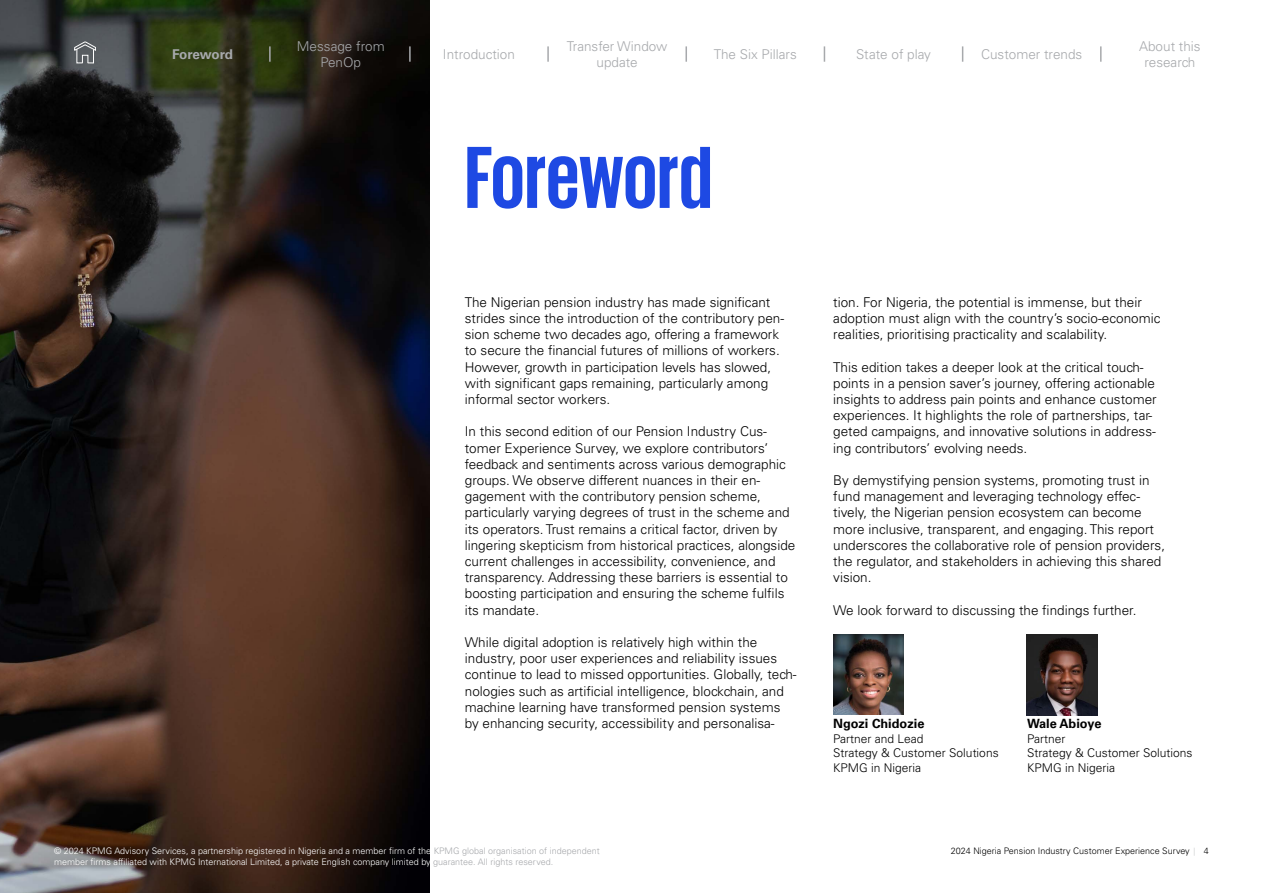
<style>
.page{position:relative;width:1263px;height:893px;background:#fff}
.page>*{position:absolute;margin:0;border:0;box-sizing:border-box;transform-origin:0 0}
.t1{font:700 90px "KPMG";letter-spacing:-.005em;color:#1e49e3}
.t2{font:300 13.5px/16.2px "Univers LT Std";color:#000}
.t3{font:300 13.5px/16.2px "Univers LT Std";color:#a7a9ac;text-align:center}
.t4{font:700 13.5px "Univers LT Std";letter-spacing:-.02em;color:#a7a9ac}
.t5{font:700 12.75px "Univers LT Std";color:#000}
.t6{font:300 12px/14.4px "Univers LT Std";color:#000}
.t7{font:300 9px "Univers LT Std";color:#fff}
.t8{font:300 9px "Univers LT Std";color:#000}
.s1{color:#a7a9ac}
</style>
<div class="page">
<img style="left:0;top:1px;width:429px;height:891px">
<img style="left:833px;top:635px;width:70px;height:80px">
<img style="left:1027px;top:635px;width:70px;height:80px">
<svg style="left:75px;top:42px;width:21px;height:21px"></svg>
<svg style="left:269px;top:46px;width:2px;height:16px"></svg>
<svg style="left:409px;top:46px;width:2px;height:16px"></svg>
<svg style="left:547px;top:46px;width:2px;height:16px"></svg>
<svg style="left:685px;top:46px;width:2px;height:16px"></svg>
<svg style="left:824px;top:46px;width:1px;height:16px"></svg>
<svg style="left:962px;top:46px;width:1px;height:16px"></svg>
<svg style="left:1100px;top:46px;width:1px;height:16px"></svg>
<p class="t4" style="left:172px;top:46px;width:63px">Foreword</p>
<p class="t3" style="left:443px;top:46px;width:74px">Introduction</p>
<p class="t3" style="left:567px;top:38px;width:102px">Transfer Window update</p>
<p class="t3" style="left:714px;top:46px;width:84px">The Six Pillars</p>
<p class="t3" style="left:856px;top:46px;width:77px">State of play</p>
<p class="t3" style="left:981px;top:46px;width:103px">Customer trends</p>
<p class="t3" style="left:1139px;top:38px;width:63px">About this research</p>
<p class="t3" style="left:297px;top:38px;width:89px">Message from<br>PenOp</p>
<h1 class="t1" style="left:465px;top:132px;width:249px">Foreword</h1>
<p class="t2" style="left:465px;top:294px;width:321px">The Nigerian pension industry has made significant strides since the introduction of the contributory pen&shy;sion scheme two decades ago, offering a framework to secure the financial futures of millions of workers.<br>However, growth in participation levels has slowed, with significant gaps remaining, particularly among informal sector workers.</p>
<p class="t2" style="left:465px;top:424px;width:332px">In this second edition of our Pension Industry Cus&shy;tomer Experience Survey, we explore contributors’ feedback and sentiments across various demographic groups. We observe different nuances in their en&shy;gagement with the contributory pension scheme, particularly varying degrees of trust in the scheme and its operators. Trust remains a critical factor, driven by lingering skepticism from historical practices, alongside current challenges in accessibility, convenience, and transparency. Addressing these barriers is essential to boosting participation and ensuring the scheme fulfils its mandate.</p>
<p class="t2" style="left:465px;top:634px;width:333px">While digital adoption is relatively high within the industry, poor user experiences and reliability issues continue to lead to missed opportunities. Globally, tech&shy;nologies such as artificial intelligence, blockchain, and machine learning have transformed pension systems by enhancing security, accessibility and personalisa-</p>
<p class="t2" style="left:833px;top:294px;width:329px">tion. For Nigeria, the potential is immense, but their adoption must align with the country’s socio-economic realities, prioritising practicality and scalability.</p>
<p class="t2" style="left:833px;top:359px;width:325px">This edition takes a deeper look at the critical touch&shy;points in a pension saver’s journey, offering actionable insights to address pain points and enhance customer experiences. It highlights the role of partnerships, tar&shy;geted campaigns, and innovative solutions in address&shy;ing contributors’ evolving needs.</p>
<p class="t2" style="left:833px;top:472px;width:333px">By demystifying pension systems, promoting trust in fund management and leveraging technology effec&shy;tively, the Nigerian pension ecosystem can become more inclusive, transparent, and engaging. This report underscores the collaborative role of pension providers, the regulator, and stakeholders in achieving this shared vision.</p>
<p class="t2" style="left:833px;top:602px;width:305px">We look forward to discussing the findings further.</p>
<p class="t5" style="left:833px;top:716px;width:93px">Ngozi Chidozie</p>
<p class="t6" style="left:833px;top:731px;width:167px">Partner and Lead<br>Strategy &amp; Customer Solutions<br>KPMG in Nigeria</p>
<p class="t5" style="left:1027px;top:716px;width:76px">Wale Abioye</p>
<p class="t6" style="left:1027px;top:731px;width:167px">Partner<br>Strategy &amp; Customer Solutions<br>KPMG in Nigeria</p>
<p class="t7" style="left:54px;top:846px;width:547px">© 2024 KPMG Advisory Services, a partnership registered in Nigeria and a member firm of the <span class="s1">KPMG global organisation of independent</span></p>
<p class="t8" style="left:951px;top:846px;width:240px">2024 Nigeria Pension Industry Customer Experience Survey</p>
<p class="t8" style="left:1204px;top:846px;width:7px">4</p>
<p class="t7" style="left:54px;top:856px;width:501px">member firms affiliated with KPMG International Limited, a private English company limited by <span class="s1">guarantee. All rights reserved.</span></p>
</div>
